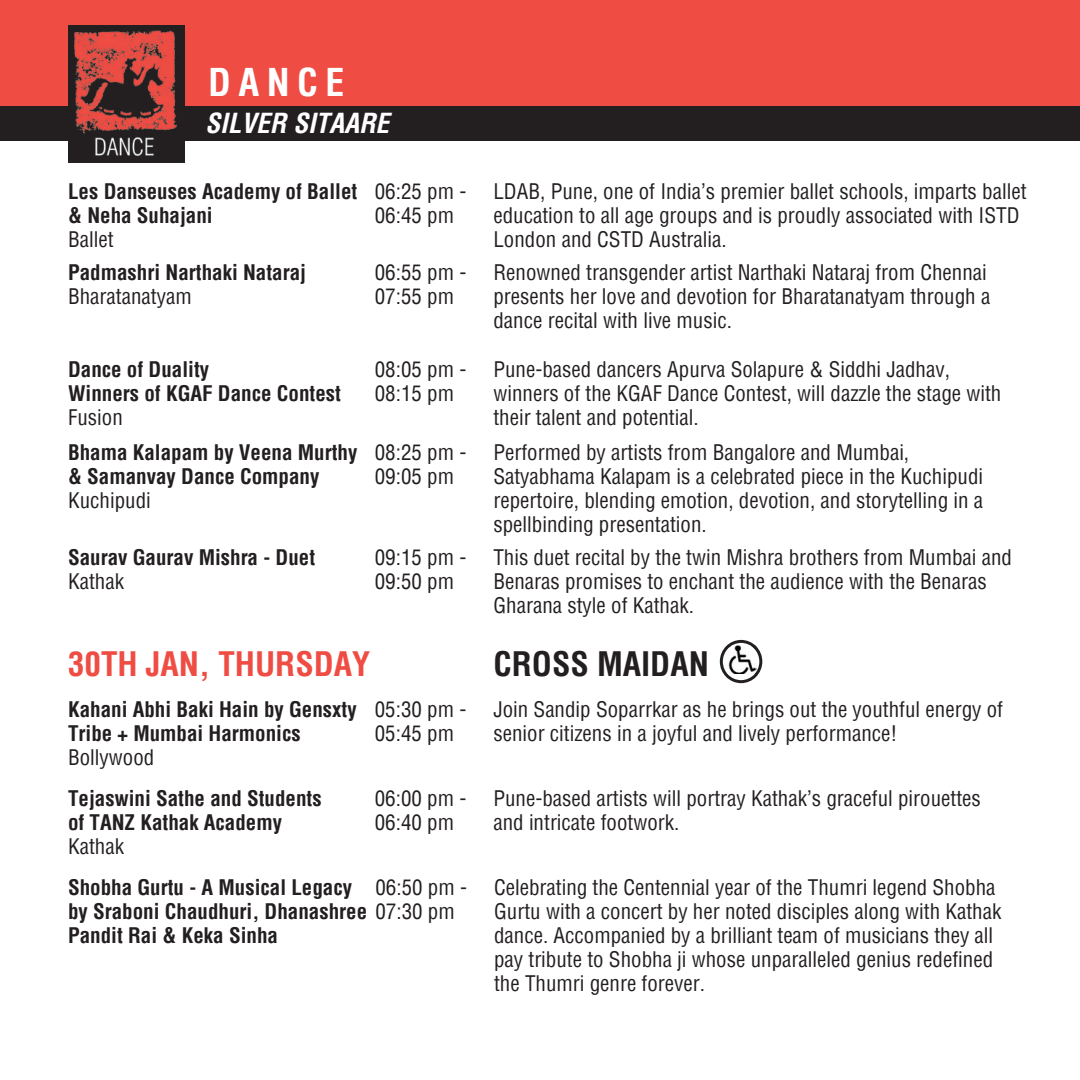
<style>
.page{position:relative;width:1080px;height:1080px;background:#fff}
.page>*{position:absolute;margin:0;border:0;box-sizing:border-box;transform-origin:0 0}
.t1{font:700 condensed 37.5px "Helvetica";letter-spacing:.2em;color:#fff}
.t2{font:700 condensed 33px "Helvetica";color:#ef4d44}
.t3{font:700 condensed 33px "Helvetica";color:#231f20}
.t4{font:italic 700 condensed 27px "Helvetica";color:#fff}
.t5{font:condensed 21px/24px "Helvetica";color:#231f20}
.t6{font:700 condensed 21px/24px "Helvetica";color:#231f20}
.s1{font-weight:400}
</style>
<div class="page">
<div style="left:0;top:106px;width:1080px;height:34px;background:#231f20"></div>
<div style="left:0;top:0;width:1080px;height:106px;background:#ef4d44"></div>
<img style="left:68px;top:26px;width:117px;height:137px">
<svg style="left:720px;top:640px;width:42px;height:43px"></svg>
<img style="left:728px;top:646px;width:29px;height:28px">
<h1 class="t1" style="left:208px;top:58px;width:138px">DANCE</h1>
<p class="t4" style="left:205px;top:105px;width:185px">SILVER SITAARE</p>
<p class="t6" style="left:68px;top:179px;width:291px">Les Danseuses Academy of Ballet &amp; Neha Suhajani</p>
<p class="t5" style="left:68px;top:227px;width:47px">Ballet</p>
<p class="t6" style="left:68px;top:260px;width:239px">Padmashri Narthaki Nataraj</p>
<p class="t5" style="left:68px;top:284px;width:125px">Bharatanatyam</p>
<p class="t6" style="left:68px;top:357px;width:274px">Dance of Duality<br>Winners of KGAF Dance Contest</p>
<p class="t5" style="left:68px;top:405px;width:56px">Fusion</p>
<p class="t6" style="left:68px;top:440px;width:291px">Bhama Kalapam by Veena Murthy &amp; Samanvay Dance Company</p>
<p class="t5" style="left:68px;top:488px;width:84px">Kuchipudi</p>
<p class="t6" style="left:68px;top:544px;width:249px">Saurav Gaurav Mishra - Duet</p>
<p class="t5" style="left:68px;top:569px;width:57px">Kathak</p>
<p class="t5" style="left:375px;top:179px;width:93px">06:25 pm -<br>06:45 pm</p>
<p class="t5" style="left:493px;top:179px;width:535px">LDAB, Pune, one of India’s premier ballet schools, imparts ballet education to all age groups and is proudly associated with ISTD<br>London and CSTD Australia.</p>
<p class="t5" style="left:375px;top:260px;width:93px">06:55 pm -<br>07:55 pm</p>
<p class="t5" style="left:493px;top:260px;width:498px">Renowned transgender artist Narthaki Nataraj from Chennai presents her love and devotion for Bharatanatyam through a dance recital with live music.</p>
<p class="t5" style="left:375px;top:357px;width:93px">08:05 pm -<br>08:15 pm</p>
<p class="t5" style="left:493px;top:357px;width:509px">Pune-based dancers Apurva Solapure &amp; Siddhi Jadhav, winners of the KGAF Dance Contest, will dazzle the stage with their talent and potential.</p>
<p class="t5" style="left:375px;top:440px;width:93px">08:25 pm -<br>09:05 pm</p>
<p class="t5" style="left:493px;top:440px;width:491px">Performed by artists from Bangalore and Mumbai, Satyabhama Kalapam is a celebrated piece in the Kuchipudi repertoire, blending emotion, devotion, and storytelling in a spellbinding presentation.</p>
<p class="t5" style="left:375px;top:545px;width:93px">09:15 pm -<br>09:50 pm</p>
<p class="t5" style="left:493px;top:545px;width:520px">This duet recital by the twin Mishra brothers from Mumbai and<br>Benaras promises to enchant the audience with the Benaras<br>Gharana style of Kathak.</p>
<h2 class="t2" style="left:68px;top:642px;width:304px">30TH JAN, THURSDAY</h2>
<h2 class="t3" style="left:493px;top:642px;width:217px">CROSS MAIDAN</h2>
<p class="t6" style="left:68px;top:697px;width:290px">Kahani Abhi Baki Hain by Gensxty<br>Tribe + Mumbai Harmonics</p>
<p class="t5" style="left:68px;top:745px;width:88px">Bollywood</p>
<p class="t5" style="left:375px;top:697px;width:93px">05:30 pm -<br>05:45 pm</p>
<p class="t5" style="left:493px;top:697px;width:511px">Join Sandip Soparrkar as he brings out the youthful energy of senior citizens in a joyful and lively performance!</p>
<p class="t6" style="left:68px;top:786px;width:255px">Tejaswini Sathe and Students of TANZ Kathak Academy</p>
<p class="t5" style="left:68px;top:834px;width:57px">Kathak</p>
<p class="t5" style="left:375px;top:786px;width:93px">06:00 pm -<br>06:40 pm</p>
<p class="t5" style="left:493px;top:786px;width:489px">Pune-based artists will portray Kathak’s graceful pirouettes and intricate footwork.</p>
<p class="t5" style="left:375px;top:875px;width:93px">06:50 pm -</p>
<p class="t5" style="left:494px;top:875px;width:509px">Celebrating the Centennial year of the Thumri legend Shobha Gurtu with a concert by her noted disciples along with Kathak dance. Accompanied by a brilliant team of musicians they all pay tribute to Shobha ji whose unparalleled genius redefined the Thumri genre forever.</p>
<p class="t6" style="left:68px;top:875px;width:388px">Shobha Gurtu - A Musical Legacy<br>by Sraboni Chaudhuri, Dhanashree <span class="s1">07:30 pm<br></span>Pandit Rai &amp; Keka Sinha</p>
</div>
